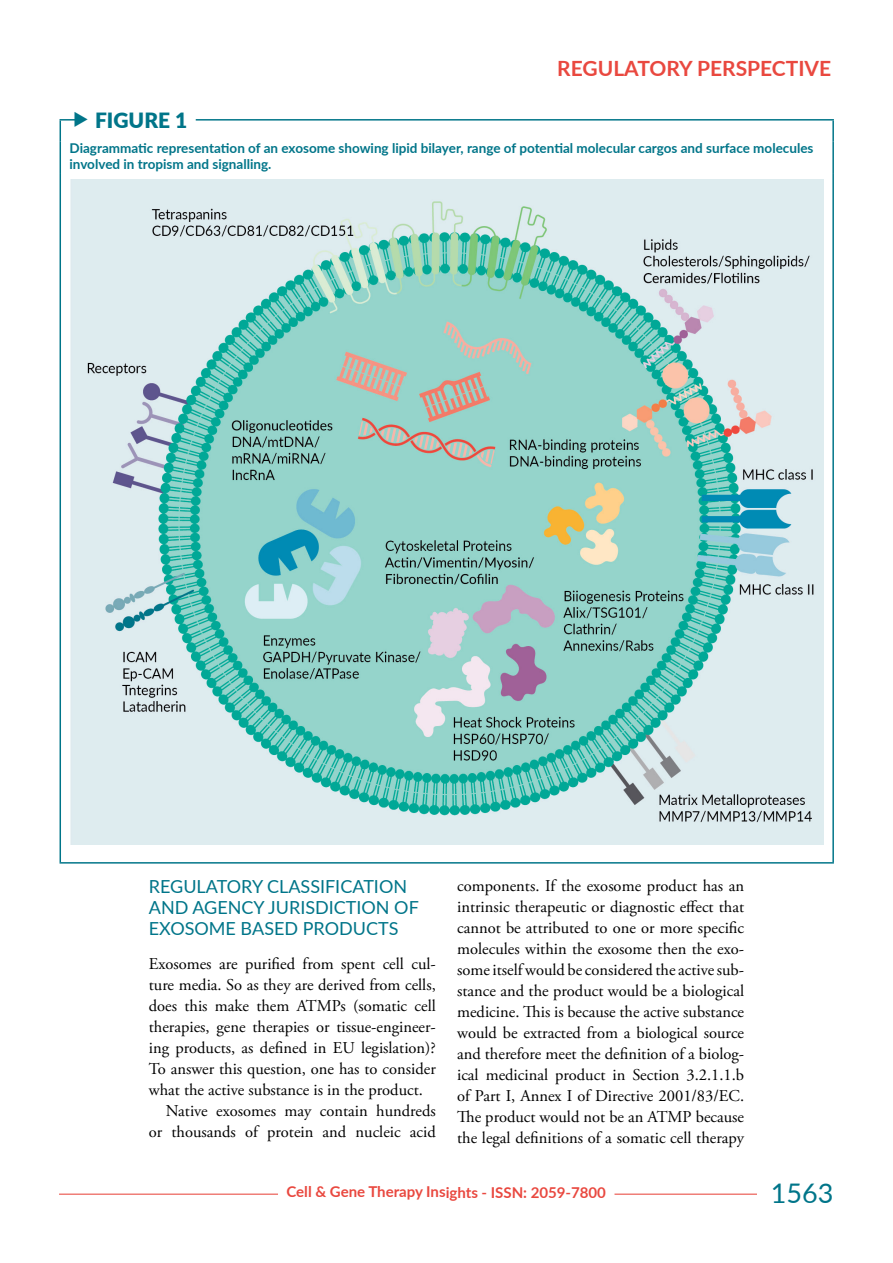
<style>
.page{position:relative;width:893px;height:1263px;background:#fff}
.page>*{position:absolute;margin:0;border:0;box-sizing:border-box;transform-origin:0 0}
.t1{font:27px "Lato";color:#007589}
.t2{font:700 21px "Lato";color:#e9483f}
.t3{font:900 21px "Lato";color:#007589}
.t4{font:18px/21px "Lato";color:#007589}
.t5{font:16.5px/21px "Adobe Garamond Pro";color:#000;text-align:justify}
.t6{font:700 15px "Lato";letter-spacing:-.005em;color:#e9483f}
.t7{font:700 13.5px/16.2px "Lato";color:#007589}
</style>
<div class="page">
<hr style="left:59px;top:1193px;width:774px;height:2px;background:#e9483f">
<div style="left:757px;top:1186px;width:85px;height:17px;background:#fff"></div>
<svg style="left:261px;top:1193px;width:371px;height:2px"></svg>
<hr style="left:60px;top:119px;width:774px;height:2px;background:#007589">
<svg style="left:60px;top:121px;width:1px;height:21px"></svg>
<hr style="left:832px;top:121px;width:2px;height:21px;background:#007589">
<hr style="left:60px;top:142px;width:1px;height:31px;background:#007589">
<hr style="left:832px;top:142px;width:2px;height:31px;background:#007589">
<hr style="left:60px;top:173px;width:1px;height:689px;background:#007589">
<hr style="left:832px;top:173px;width:2px;height:689px;background:#007589">
<hr style="left:60px;top:862px;width:774px;height:1px;background:#007589">
<div style="left:82px;top:108px;width:114px;height:25px;background:#fff"></div>
<img style="left:70px;top:180px;width:753px;height:664px">
<svg style="left:75px;top:119px;width:8px;height:2px"></svg>
<p class="t2" style="left:557px;top:53px;width:15px">regulatory</p>
<p class="t2" style="left:697px;top:53px;width:13px">perspective</p>
<p class="t3" style="left:95px;top:105px;width:94px">FIGURE 1</p>
<p class="t7" style="left:70px;top:139px;width:745px">Diagrammatic representation of an exosome showing lipid bilayer, range of potential molecular cargos and surface molecules involved in tropism and signalling.</p>
<p class="t4" style="left:149px;top:875px;width:272px">REGULATORY CLASSIFICATION<br>AND AGENCY JURISDICTION OF<br>EXOSOME BASED PRODUCTS</p>
<p class="t5" style="left:149px;top:954px;width:289px">Exosomes are purified from spent cell cul-</p>
<p class="t5" style="left:149px;top:975px;width:288px">ture media. So as they are derived from cells,</p>
<p class="t5" style="left:149px;top:996px;width:289px">does this make them ATMPs (somatic cell</p>
<p class="t5" style="left:149px;top:1017px;width:289px">therapies, gene therapies or tissue-engineer-</p>
<p class="t5" style="left:149px;top:1038px;width:289px">ing products, as defined in EU legislation)?</p>
<p class="t5" style="left:149px;top:1059px;width:288px">To answer this question, one has to consider</p>
<p class="t5" style="left:149px;top:1080px;width:276px">what the active substance is in the product.</p>
<p class="t5" style="left:166px;top:1101px;width:272px">Native exosomes may contain hundreds</p>
<p class="t5" style="left:149px;top:1122px;width:289px">or thousands of protein and nucleic acid</p>
<p class="t5" style="left:457px;top:875px;width:289px">components. If the exosome product has an intrinsic therapeutic or diagnostic effect that cannot be attributed to one or more specific molecules within the exosome then the exo&shy;some itself would be considered the active sub&shy;stance and the product would be a biological medicine. This is because the active substance would be extracted from a biological source and therefore meet the definition of a biolog&shy;ical medicinal product in Section 3.2.1.1.b of Part I, Annex I of Directive 2001/83/EC.<br>The product would not be an ATMP because the legal definitions of a somatic cell therapy</p>
<p class="t6" style="left:286px;top:1181px;width:321px">Cell &amp; Gene Therapy Insights - ISSN: 2059-7800</p>
<h1 class="t1" style="left:771px;top:1174px;width:64px">1563</h1>
</div>
